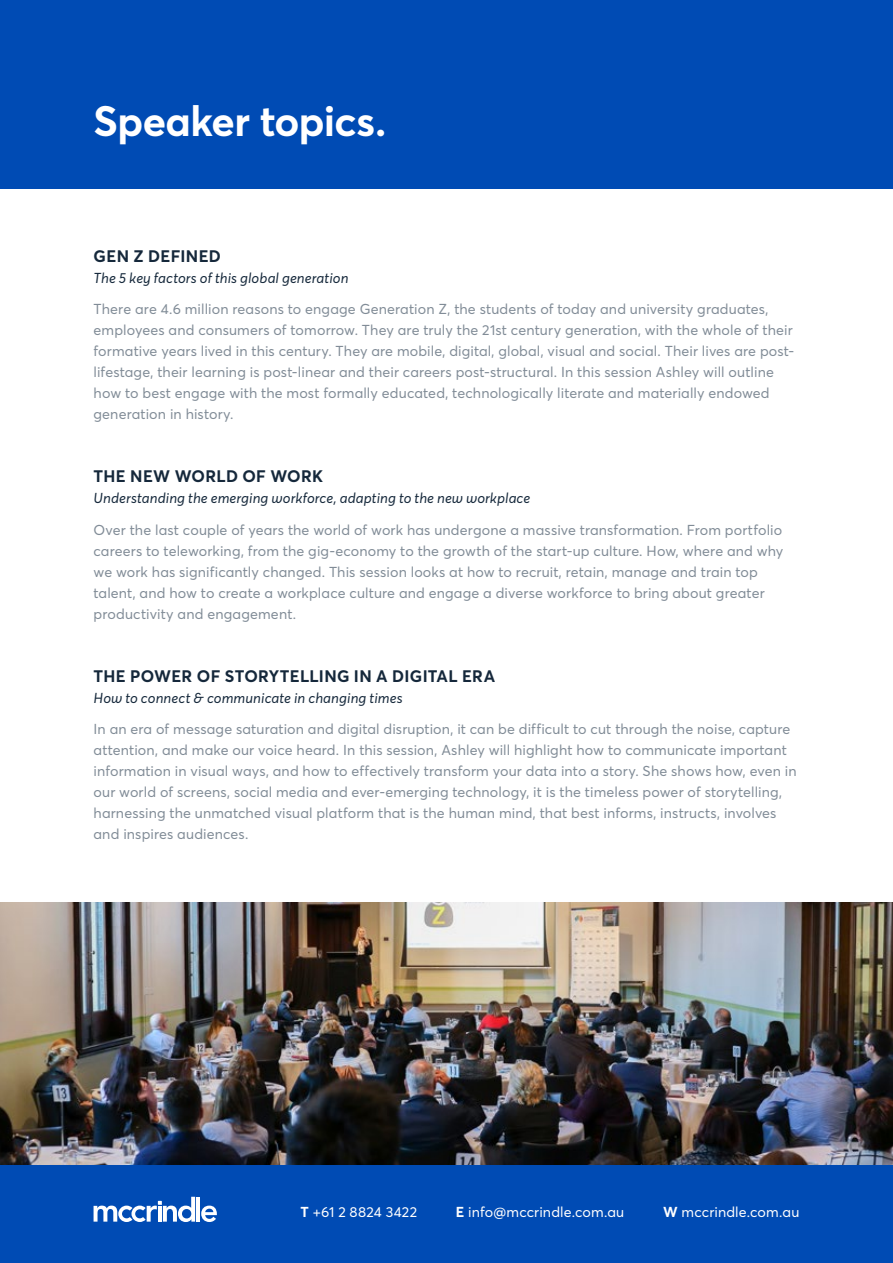
<style>
.page{position:relative;width:893px;height:1263px;background:#fff}
.page>*{position:absolute;margin:0;border:0;box-sizing:border-box;transform-origin:0 0}
.t1{font:700 42px "Averta PE";letter-spacing:-.015em;color:#fff}
.t2{font:700 16.5px "Averta PE";letter-spacing:.02em;color:#15283b}
.t3{font:14.25px/21px "Averta PE";letter-spacing:.01em;color:#818c97}
.t4{font:italic 14.25px "Averta PE";letter-spacing:.01em;color:#15283b}
.t5{font:14.25px "Averta PE";letter-spacing:.005em;color:#fff}
.s1{font-weight:700}
</style>
<div class="page">
<div style="left:0;top:1165px;width:893px;height:98px;background:#004bb4"></div>
<hr style="left:196px;top:1197px;width:4px;height:24px;background:#fff">
<svg style="left:201px;top:1205px;width:16px;height:17px"></svg>
<svg style="left:94px;top:1197px;width:101px;height:25px"></svg>
<div style="left:0;top:0;width:893px;height:188px;background:#004bb4"></div>
<img style="left:0;top:902px;width:893px;height:263px">
<h1 class="t1" style="left:94px;top:91px;width:294px">Speaker topics.</h1>
<p class="t2" style="left:94px;top:244px;width:129px">GEN Z DEFINED</p>
<p class="t4" style="left:94px;top:268px;width:256px">The 5 key factors of this global generation</p>
<p class="t3" style="left:94px;top:298px;width:702px">There are 4.6 million reasons to engage Generation Z, the students of today and university graduates, employees and consumers of tomorrow. They are truly the 21st century generation, with the whole of their formative years lived in this century. They are mobile, digital, global, visual and social. Their lives are post&shy;lifestage, their learning is post-linear and their careers post-structural. In this session Ashley will outline how to best engage with the most formally educated, technologically literate and materially endowed generation in history.</p>
<p class="t2" style="left:94px;top:465px;width:231px">THE NEW WORLD OF WORK</p>
<p class="t4" style="left:94px;top:488px;width:438px">Understanding the emerging workforce, adapting to the new workplace</p>
<p class="t3" style="left:94px;top:518px;width:691px">Over the last couple of years the world of work has undergone a massive transformation. From portfolio careers to teleworking, from the gig-economy to the growth of the start-up culture. How, where and why we work has significantly changed. This session looks at how to recruit, retain, manage and train top talent, and how to create a workplace culture and engage a diverse workforce to bring about greater productivity and engagement.</p>
<p class="t2" style="left:94px;top:664px;width:403px">THE POWER OF STORYTELLING IN A DIGITAL ERA</p>
<p class="t4" style="left:94px;top:688px;width:311px">How to connect &amp; communicate in changing times</p>
<p class="t3" style="left:94px;top:718px;width:704px">In an era of message saturation and digital disruption, it can be difficult to cut through the noise, capture attention, and make our voice heard. In this session, Ashley will highlight how to communicate important information in visual ways, and how to effectively transform your data into a story. She shows how, even in our world of screens, social media and ever-emerging technology, it is the timeless power of storytelling, harnessing the unmatched visual platform that is the human mind, that best informs, instructs, involves and inspires audiences.</p>
<p class="t5" style="left:301px;top:1202px;width:118px"><span class="s1">T</span> +61 2 8824 3422</p>
<p class="t5" style="left:456px;top:1202px;width:170px"><span class="s1">E</span> info@mccrindle.com.au</p>
<p class="t5" style="left:663px;top:1202px;width:138px"><span class="s1">W</span> mccrindle.com.au</p>
</div>
